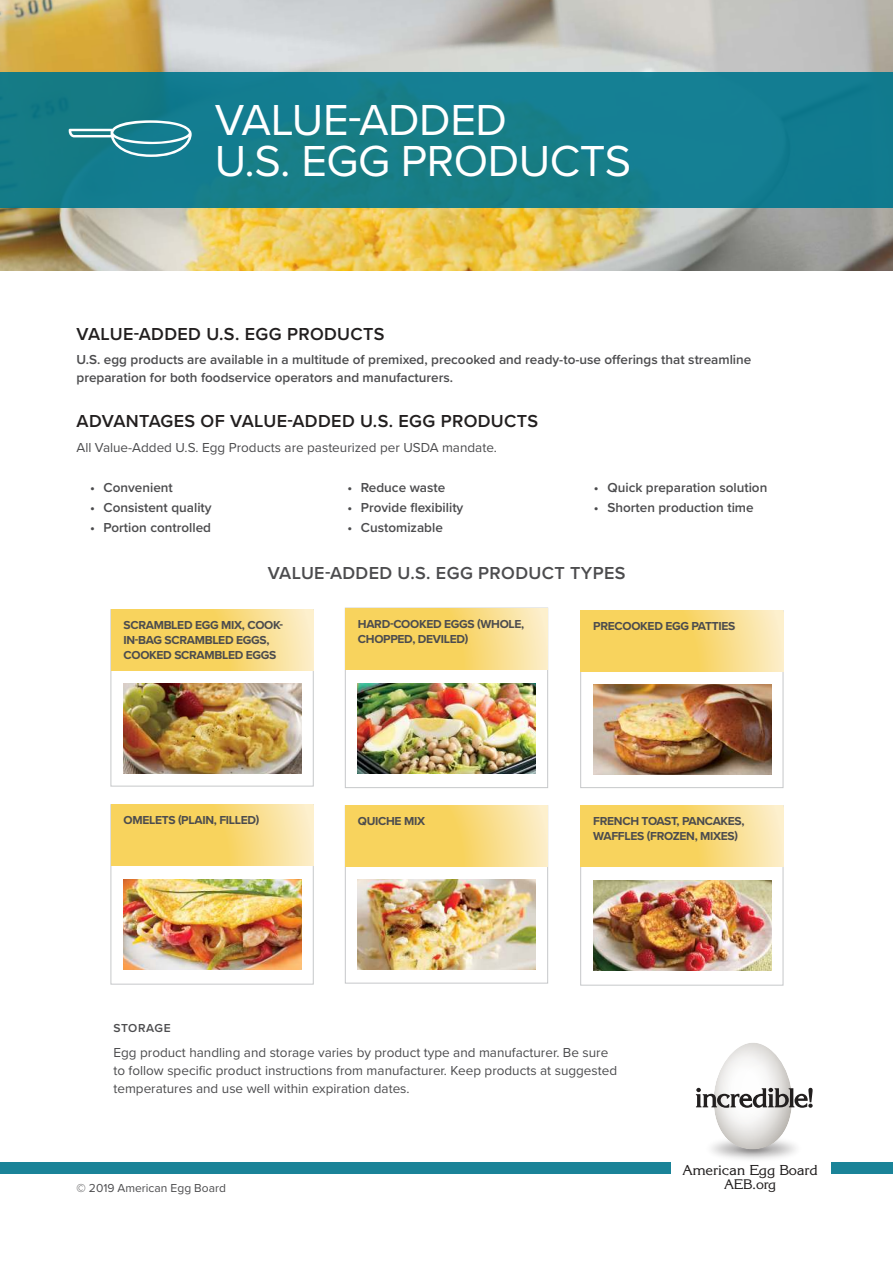
<style>
.page{position:relative;width:893px;height:1263px;background:#fff}
.page>*{position:absolute;margin:0;border:0;box-sizing:border-box;transform-origin:0 0}
.t1{font:45px/40.5px "Proxima Nova";letter-spacing:-.01em;color:#fff}
.t2{font:600 18px "Proxima Nova";letter-spacing:.02em;color:#221f1f}
.t3{font:600 18px "Proxima Nova";letter-spacing:.02em;color:#4c4c4e}
.t4{font:14.1px "Korinna";color:#221f1f}
.t5{font:13.65px "Korinna";letter-spacing:-.02em;color:#221f1f}
.t6{font:600 13.5px/18px "Proxima Nova";color:#4c4c4e}
.t7{font:13.5px/18px "Proxima Nova";color:#4c4c4e}
.t8{font:700 12px/15px "Proxima Nova";letter-spacing:-.025em;color:#4c4c4e}
.t9{font:12px "Proxima Nova";color:#4c4c4e}
.t10{font:600 12px "Proxima Nova";letter-spacing:.045em;color:#4c4c4e}
</style>
<div class="page">
<img style="left:0;top:0;width:893px;height:271px">
<div style="left:0;top:73px;width:893px;height:135px;background:#157d8e"></div>
<svg style="left:69px;top:120px;width:123px;height:37px"></svg>
<div style="left:0;top:1162px;width:671px;height:12px;background:#1a8398"></div>
<div style="left:831px;top:1162px;width:62px;height:12px;background:#1a8398"></div>
<img style="left:721px;top:1043px;width:71px;height:106px">
<img style="left:715px;top:1069px;width:36px;height:80px">
<svg style="left:696px;top:1088px;width:117px;height:20px"></svg>
<div style="left:580px;top:805px;width:203px;height:180px;border:1px solid #c6c8ca"></div>
<img style="left:581px;top:806px;width:202px;height:61px">
<img style="left:593px;top:881px;width:178px;height:90px">
<div style="left:345px;top:608px;width:203px;height:180px;border:1px solid #c6c8ca"></div>
<img style="left:346px;top:608px;width:202px;height:61px">
<img style="left:358px;top:683px;width:178px;height:90px">
<div style="left:111px;top:804px;width:202px;height:180px;border:1px solid #c6c8ca"></div>
<img style="left:111px;top:805px;width:202px;height:61px">
<img style="left:124px;top:880px;width:177px;height:90px">
<div style="left:580px;top:610px;width:203px;height:178px;border:1px solid #c6c8ca"></div>
<img style="left:581px;top:611px;width:202px;height:61px">
<img style="left:593px;top:684px;width:178px;height:91px">
<div style="left:345px;top:805px;width:203px;height:178px;border:1px solid #c6c8ca"></div>
<img style="left:346px;top:806px;width:202px;height:61px">
<img style="left:358px;top:879px;width:178px;height:90px">
<div style="left:111px;top:609px;width:202px;height:177px;border:1px solid #c6c8ca"></div>
<img style="left:111px;top:610px;width:202px;height:61px">
<img style="left:124px;top:683px;width:177px;height:90px">
<h1 class="t1" style="left:215px;top:102px;width:418px">VALUE-ADDED<br>U.S. EGG PRODUCTS</h1>
<h2 class="t2" style="left:77px;top:326px;width:310px">VALUE-ADDED U.S. EGG PRODUCTS</h2>
<p class="t6" style="left:77px;top:352px;width:676px">U.S. egg products are available in a multitude of premixed, precooked and ready-to-use offerings that streamline preparation for both foodservice operators and manufacturers.</p>
<h2 class="t2" style="left:77px;top:414px;width:463px">ADVANTAGES OF VALUE-ADDED U.S. EGG PRODUCTS</h2>
<p class="t7" style="left:77px;top:439px;width:422px">All Value-Added U.S. Egg Products are pasteurized per USDA mandate.</p>
<p class="t6" style="left:90px;top:479px;width:84px">• Convenient</p>
<p class="t6" style="left:90px;top:499px;width:123px">• Consistent quality</p>
<p class="t6" style="left:90px;top:519px;width:123px">• Portion controlled</p>
<p class="t6" style="left:347px;top:479px;width:99px">• Reduce waste</p>
<p class="t6" style="left:347px;top:499px;width:118px">• Provide flexibility</p>
<p class="t6" style="left:347px;top:519px;width:97px">• Customizable</p>
<p class="t6" style="left:594px;top:479px;width:175px">• Quick preparation solution</p>
<p class="t6" style="left:594px;top:499px;width:161px">• Shorten production time</p>
<h2 class="t3" style="left:268px;top:565px;width:359px">VALUE-ADDED U.S. EGG PRODUCT TYPES</h2>
<p class="t8" style="left:124px;top:618px;width:161px">SCRAMBLED EGG MIX, COOK-<br>IN-BAG SCRAMBLED EGGS,<br>COOKED SCRAMBLED EGGS</p>
<p class="t8" style="left:124px;top:813px;width:137px">OMELETS (PLAIN, FILLED)</p>
<p class="t8" style="left:358px;top:617px;width:168px">HARD-COOKED EGGS (WHOLE,<br>CHOPPED, DEVILED)</p>
<p class="t8" style="left:358px;top:814px;width:69px">QUICHE MIX</p>
<p class="t8" style="left:593px;top:619px;width:143px">PRECOOKED EGG PATTIES</p>
<p class="t8" style="left:593px;top:814px;width:153px">FRENCH TOAST, PANCAKES,<br>WAFFLES (FROZEN, MIXES)</p>
<p class="t10" style="left:113px;top:1023px;width:59px">STORAGE</p>
<p class="t7" style="left:113px;top:1044px;width:505px">Egg product handling and storage varies by product type and manufacturer. Be sure to follow specific product instructions from manufacturer. Keep products at suggested temperatures and use well within expiration dates.</p>
<p class="t9" style="left:77px;top:1183px;width:151px">© 2019 American Egg Board</p>
<p class="t4" style="left:683px;top:1164px;width:137px">American Egg Board</p>
<p class="t5" style="left:724px;top:1179px;width:54px">AEB.org</p>
</div>
